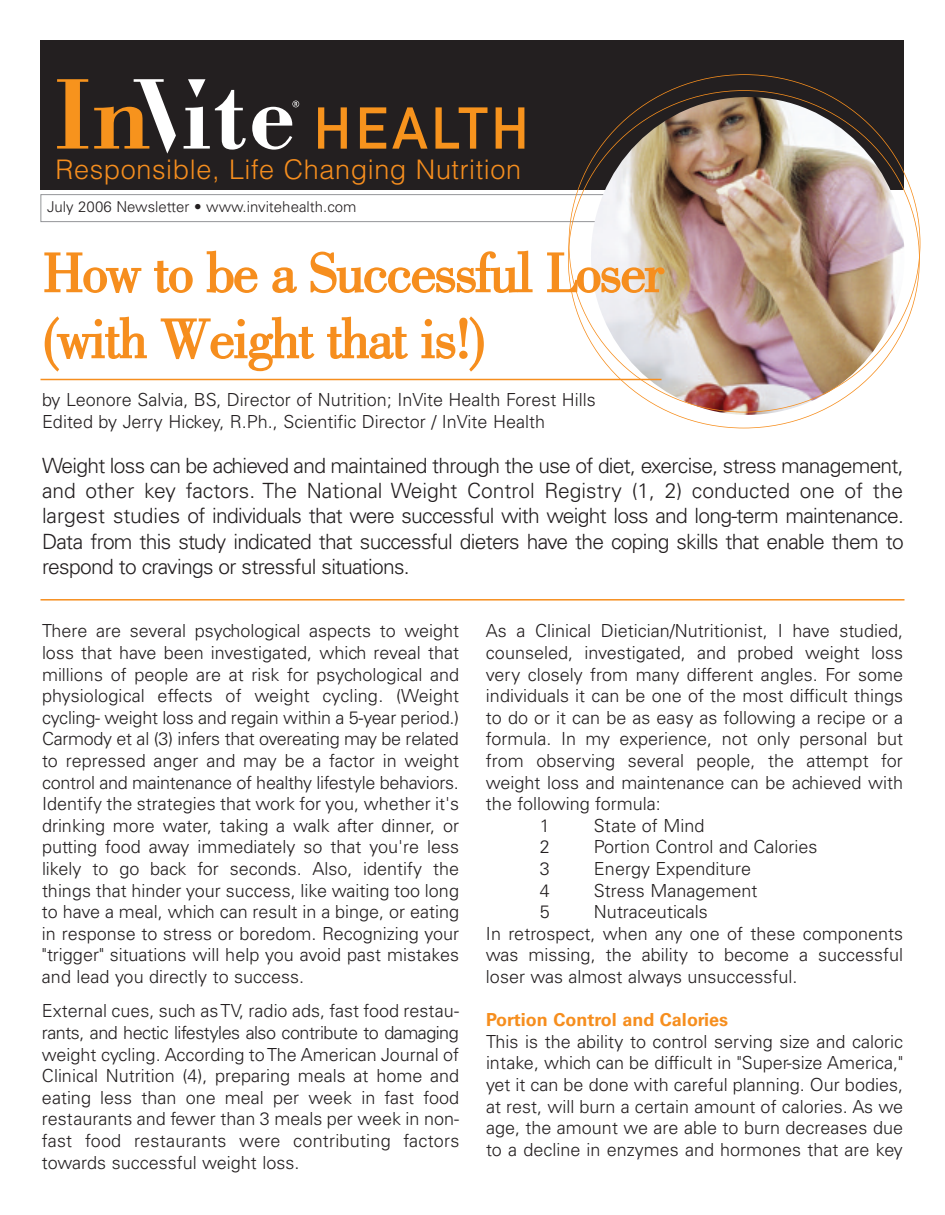
<style>
.page{position:relative;width:945px;height:1215px;background:#fff}
.page>*{position:absolute;margin:0;border:0;box-sizing:border-box;transform-origin:0 0}
.t1{font:57px/66px "Bodoni";letter-spacing:-.025em;color:#f68e1e}
.t2{font:300 27px "Helvetica";letter-spacing:.02em;color:#f68e1e}
.t3{font:300 21px/25.2px "Univers";letter-spacing:-.035em;color:#231f20;text-align:justify}
.t4{font:300 18px/21.6px "Univers";color:#231f20;text-align:justify}
.t5{font:700 18px "Univers";color:#f68e1e}
.t6{font:300 15px "Univers";color:#231f20}
</style>
<div class="page">
<div style="left:40px;top:40px;width:864px;height:150px;background:#231f20"></div>
<svg style="left:318px;top:107px;width:29px;height:42px"></svg>
<svg style="left:360px;top:107px;width:26px;height:42px"></svg>
<svg style="left:392px;top:107px;width:36px;height:42px"></svg>
<svg style="left:435px;top:107px;width:53px;height:42px"></svg>
<svg style="left:496px;top:107px;width:28px;height:42px"></svg>
<svg style="left:57px;top:79px;width:31px;height:70px"></svg>
<svg style="left:184px;top:79px;width:62px;height:71px"></svg>
<svg style="left:94px;top:79px;width:82px;height:75px"></svg>
<svg style="left:252px;top:101px;width:47px;height:49px"></svg>
<div style="left:40px;top:194px;width:810px;height:28px;border:1px solid #939598"></div>
<img style="left:591px;top:97px;width:313px;height:318px;border-radius:50%">
<hr style="left:40px;top:599px;width:864px;height:2px;background:#f68e1e">
<hr style="left:40px;top:379px;width:622px;height:1px;background:#f68e1e">
<h2 class="t2" style="left:56px;top:154px;width:467px">Responsible, Life Changing Nutrition</h2>
<p class="t6" style="left:47px;top:201px;width:311px">July 2006 Newsletter • www.invitehealth.com</p>
<h1 class="t1" style="left:43px;top:245px;width:622px">How to be a Successful Loser (with Weight that is!)</h1>
<p class="t4" style="left:42px;top:390px;width:555px">by Leonore Salvia, BS, Director of Nutrition; InVite Health Forest Hills<br>Edited by Jerry Hickey, R.Ph., Scientific Director / InVite Health</p>
<p class="t3" style="left:42px;top:455px;width:863px">Weight loss can be achieved and maintained through the use of diet, exercise, stress management, and other key factors. The National Weight Control Registry (1, 2) conducted one of the largest studies of individuals that were successful with weight loss and long-term maintenance.<br>Data from this study indicated that successful dieters have the coping skills that enable them to respond to cravings or stressful situations.</p>
<p class="t4" style="left:42px;top:622px;width:419px">There are several psychological aspects to weight loss that have been investigated, which reveal that millions of people are at risk for psychological and physiological effects of weight cycling. (Weight cycling- weight loss and regain within a 5-year period.)<br>Carmody et al (3) infers that overeating may be related to repressed anger and may be a factor in weight control and maintenance of healthy lifestyle behaviors.<br>Identify the strategies that work for you, whether it's drinking more water, taking a walk after dinner, or putting food away immediately so that you're less likely to go back for seconds. Also, identify the things that hinder your success, like waiting too long to have a meal, which can result in a binge, or eating in response to stress or boredom. Recognizing your "trigger" situations will help you avoid past mistakes and lead you directly to success.</p>
<p class="t4" style="left:42px;top:1002px;width:419px">External cues, such as TV, radio ads, fast food restau&shy;rants, and hectic lifestyles also contribute to damaging weight cycling. According to The American Journal of Clinical Nutrition (4), preparing meals at home and eating less than one meal per week in fast food restaurants and fewer than 3 meals per week in non&shy;fast food restaurants were contributing factors towards successful weight loss.</p>
<p class="t4" style="left:486px;top:622px;width:419px">As a Clinical Dietician/Nutritionist, I have studied,</p>
<p class="t4" style="left:486px;top:643px;width:419px">counseled, investigated, and probed weight loss</p>
<p class="t4" style="left:486px;top:665px;width:419px">very closely from many different angles. For some</p>
<p class="t4" style="left:486px;top:687px;width:419px">individuals it can be one of the most difficult things</p>
<p class="t4" style="left:486px;top:708px;width:419px">to do or it can be as easy as following a recipe or a</p>
<p class="t4" style="left:486px;top:730px;width:419px">formula. In my experience, not only personal but</p>
<p class="t4" style="left:486px;top:751px;width:418px">from observing several people, the attempt for</p>
<p class="t4" style="left:486px;top:773px;width:419px">weight loss and maintenance can be achieved with</p>
<p class="t4" style="left:486px;top:795px;width:176px">the following formula:</p>
<p class="t4" style="left:540px;top:816px;width:12px">1</p>
<p class="t4" style="left:594px;top:816px;width:112px">State of Mind</p>
<p class="t4" style="left:540px;top:838px;width:12px">2</p>
<p class="t4" style="left:594px;top:838px;width:225px">Portion Control and Calories</p>
<p class="t4" style="left:540px;top:859px;width:12px">3</p>
<p class="t4" style="left:594px;top:859px;width:159px">Energy Expenditure</p>
<p class="t4" style="left:540px;top:881px;width:12px">4</p>
<p class="t4" style="left:594px;top:881px;width:165px">Stress Management</p>
<p class="t4" style="left:540px;top:903px;width:12px">5</p>
<p class="t4" style="left:486px;top:903px;width:419px;text-align:left;text-indent:108px">Nutraceuticals<br>In retrospect, when any one of these components was missing, the ability to become a successful loser was almost always unsuccessful.</p>
<p class="t5" style="left:486px;top:1013px;width:244px">Portion Control and Calories</p>
<p class="t4" style="left:486px;top:1032px;width:419px">This is the ability to control serving size and caloric intake, which can be difficult in "Super-size America," yet it can be done with careful planning. Our bodies, at rest, will burn a certain amount of calories. As we age, the amount we are able to burn decreases due to a decline in enzymes and hormones that are key</p>
</div>
